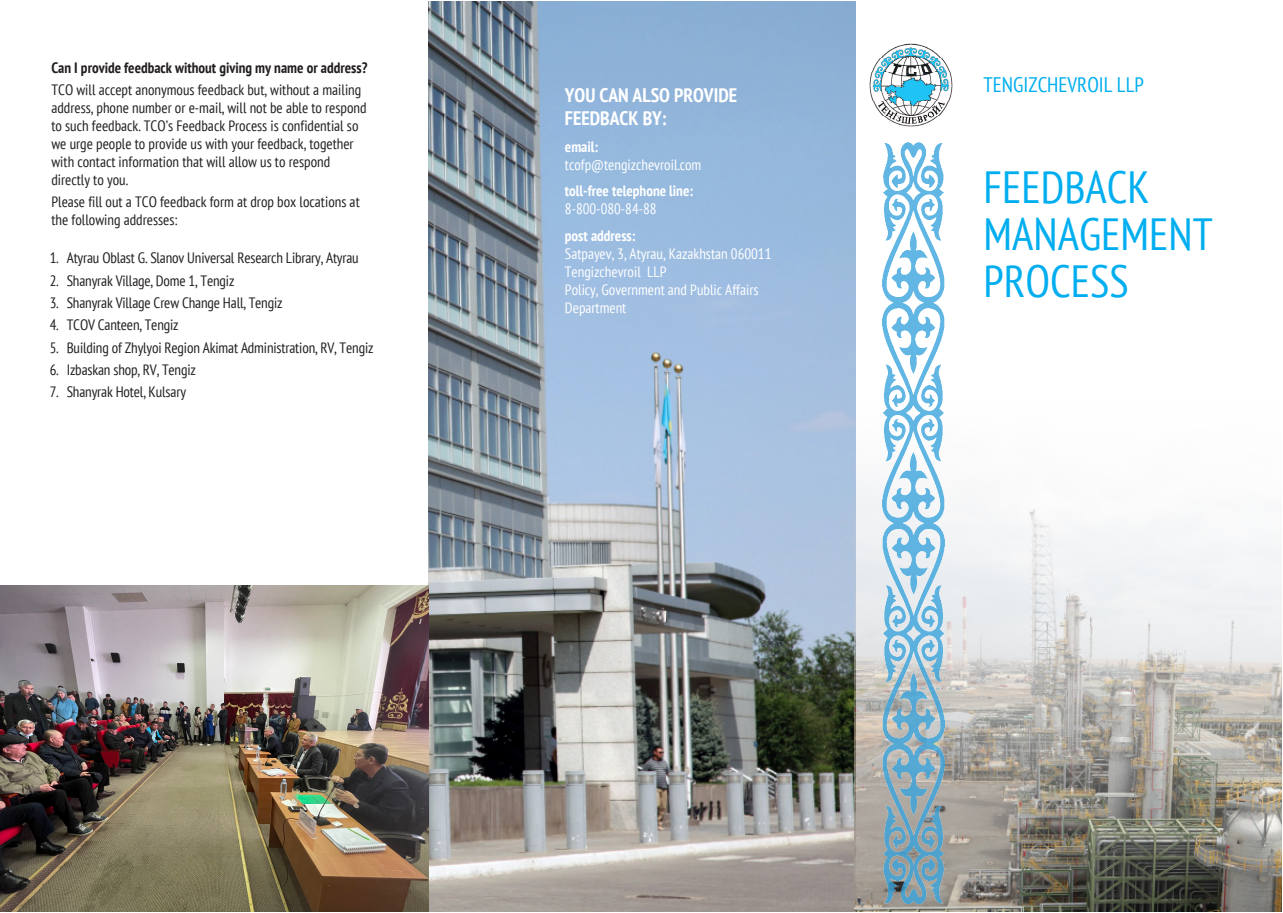
<style>
.page{position:relative;width:1283px;height:913px;background:#fff}
.page>*{position:absolute;margin:0;border:0;box-sizing:border-box;transform-origin:0 0}
.Title_1{font:condensed 45px "PT Sans";color:#00aeef}
.Title_1-2{font:condensed 21px "PT Sans";color:#00aeef}
.Title_5{font:700 condensed 19.5px/23.4px "PT Sans";color:#fff}
.Title_6{font:condensed 15px/18px "PT Sans";color:#231f20}
.Title_5-2{font:condensed 15px/18px "PT Sans";color:#fff}
.Title_5-3{font:700 condensed 15px/18px "PT Sans";color:#fff}
.s1{font-weight:700}
.s2{font-weight:400}
</style>
<div class="page">
<img style="left:429px;top:1px;width:426px;height:910px">
<img style="left:869px;top:44px;width:83px;height:83px">
<img style="left:854px;top:403px;width:427px;height:508px">
<img style="left:883px;top:143px;width:61px;height:760px">
<img style="left:0;top:585px;width:429px;height:326px">
<p class="Title_6" style="left:51px;top:56px;width:317px;line-height:22.2px"><span class="s1">Can I provide feedback without giving my name or address?<br></span>TCO will accept anonymous feedback but, without a mailing</p>
<p class="Title_6" style="left:51px;top:98px;width:317px">address, phone number or e-mail, will not be able to respond to such feedback. TCO’s Feedback Process is confidential so we urge people to provide us with your feedback, together with contact information that will allow us to respond directly to you.</p>
<p class="Title_6" style="left:51px;top:192px;width:310px">Please fill out a TCO feedback form at drop box locations at the following addresses:</p>
<p class="Title_6" style="left:50px;top:249px;width:310px">1. Atyrau Oblast G. Slanov Universal Research Library, Atyrau</p>
<p class="Title_6" style="left:50px;top:271px;width:186px">2. Shanyrak Village, Dome 1, Tengiz</p>
<p class="Title_6" style="left:50px;top:293px;width:234px">3. Shanyrak Village Crew Change Hall, Tengiz</p>
<p class="Title_6" style="left:50px;top:315px;width:130px">4. TCOV Canteen, Tengiz</p>
<p class="Title_6" style="left:50px;top:338px;width:325px">5. Building of Zhylyoi Region Akimat Administration, RV, Tengiz</p>
<p class="Title_6" style="left:50px;top:360px;width:148px">6. Izbaskan shop, RV, Tengiz</p>
<p class="Title_6" style="left:50px;top:382px;width:138px">7. Shanyrak Hotel, Kulsary</p>
<p class="Title_5" style="left:565px;top:83px;width:174px">YOU CAN ALSO PROVIDE<br>FEEDBACK BY:</p>
<p class="Title_5-2" style="left:565px;top:137px;width:138px"><span class="s1">email: </span>tcofp@tengizchevroil.com</p>
<p class="Title_5-3" style="left:565px;top:182px;width:130px">toll-free telephone line:<br><span class="s2">8-800-080-84-88</span></p>
<p class="Title_5-2" style="left:565px;top:226px;width:208px"><span class="s1">post address:<br></span>Satpayev, 3, Atyrau, Kazakhstan 060011<br>Tengizchevroil LLP<br>Policy, Government and Public Affairs<br>Department</p>
<p class="Title_1-2" style="left:983px;top:71px;width:162px">TENGIZCHEVROIL LLP</p>
<p class="Title_1" style="left:983px;top:158px;width:168px">FEEDBACK</p>
<p class="Title_1" style="left:983px;top:205px;width:231px">MANAGEMENT</p>
<p class="Title_1" style="left:983px;top:252px;width:147px">PROCESS</p>
</div>
